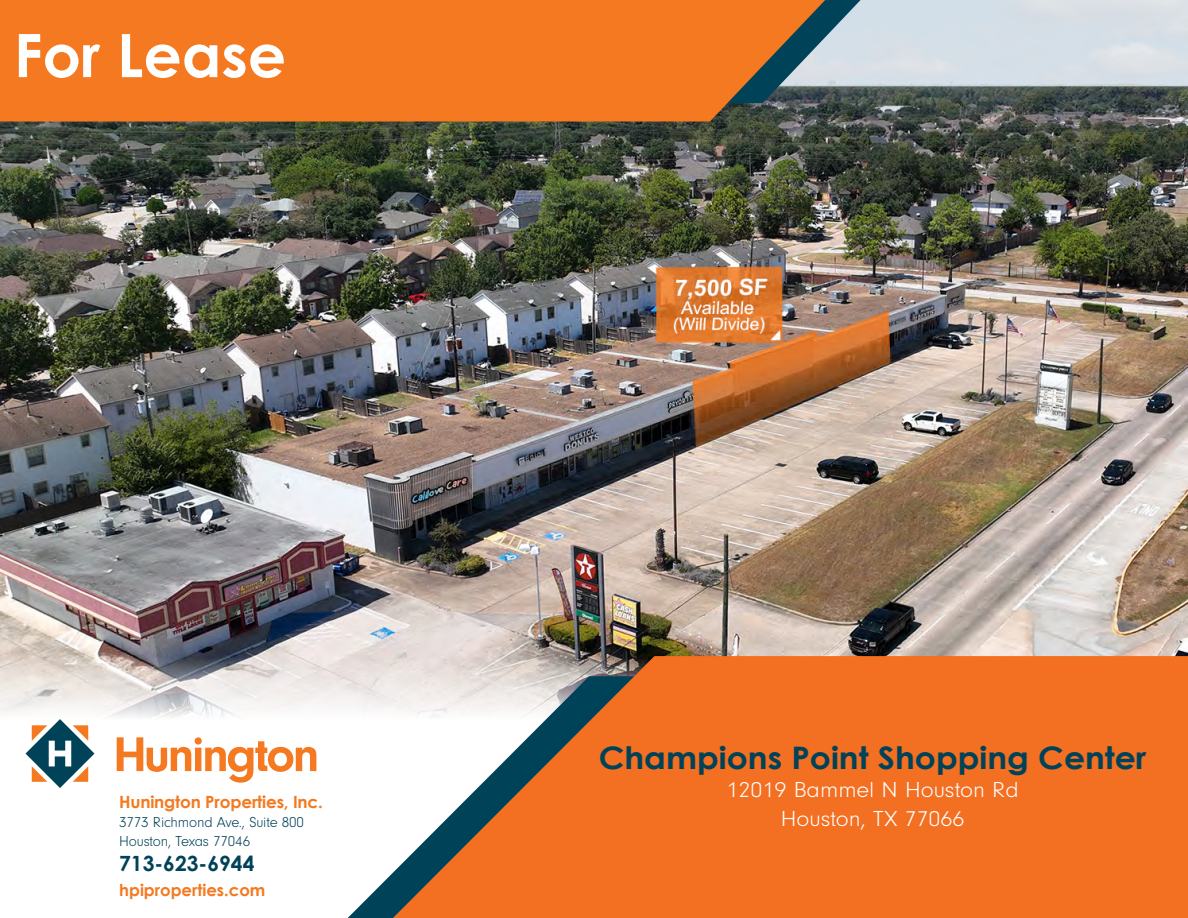
<style>
.page{position:relative;width:1188px;height:918px;background:#fff}
.page>*{position:absolute;margin:0;border:0;box-sizing:border-box;transform-origin:0 0}
.t1{font:700 60px "Century Gothic";color:#fff}
.t2{font:700 31.05px "Century Gothic";color:#004258;scale:1.06 1}
.t3{font:300 22.5px/28.8px "Neuzeit Gro";color:#fff;text-align:center;scale:1.06 1}
.t4{font:700 21px "Century Gothic";color:#004258}
.t5{font:700 16.8px "Century Gothic";letter-spacing:-.01em;color:#f47920}
.t6{font:700 16.5px "Century Gothic";color:#f47920}
.t7{font:300 15px/18.8px "Neuzeit Gro";letter-spacing:-.01em;color:#004258}
</style>
<div class="page">
<img style="left:0;top:86px;width:1188px;height:631px">
<svg style="left:887px;top:0;width:301px;height:86px;background:#d6dee6"></svg>
<svg style="left:26px;top:719px;width:68px;height:69px"></svg>
<svg style="left:117px;top:737px;width:199px;height:46px"></svg>
<svg style="left:834px;top:0;width:53px;height:103px;background:#b0bec5"></svg>
<svg style="left:327px;top:676px;width:65px;height:242px"></svg>
<svg style="left:392px;top:656px;width:796px;height:262px;background:#e67b3b"></svg>
<svg style="left:0;top:0;width:834px;height:122px;background:#e57726"></svg>
<h1 class="t1" style="left:14px;top:10px;width:274px">For Lease</h1>
<p class="t5" style="left:119px;top:789px;width:205px">Hunington Properties, Inc.</p>
<p class="t7" style="left:119px;top:813px;width:186px">3773 Richmond Ave., Suite 800<br>Houston, Texas 77046</p>
<h3 class="t4" style="left:119px;top:847px;width:137px">713-623-6944</h3>
<p class="t6" style="left:119px;top:878px;width:148px">hpiproperties.com</p>
<h2 class="t2" style="left:599px;top:734px;width:518px">Champions Point Shopping Center</h2>
<h3 class="t3" style="left:726px;top:776px;width:277px">12019 Bammel N Houston Rd<br>Houston, TX 77066</h3>
</div>
